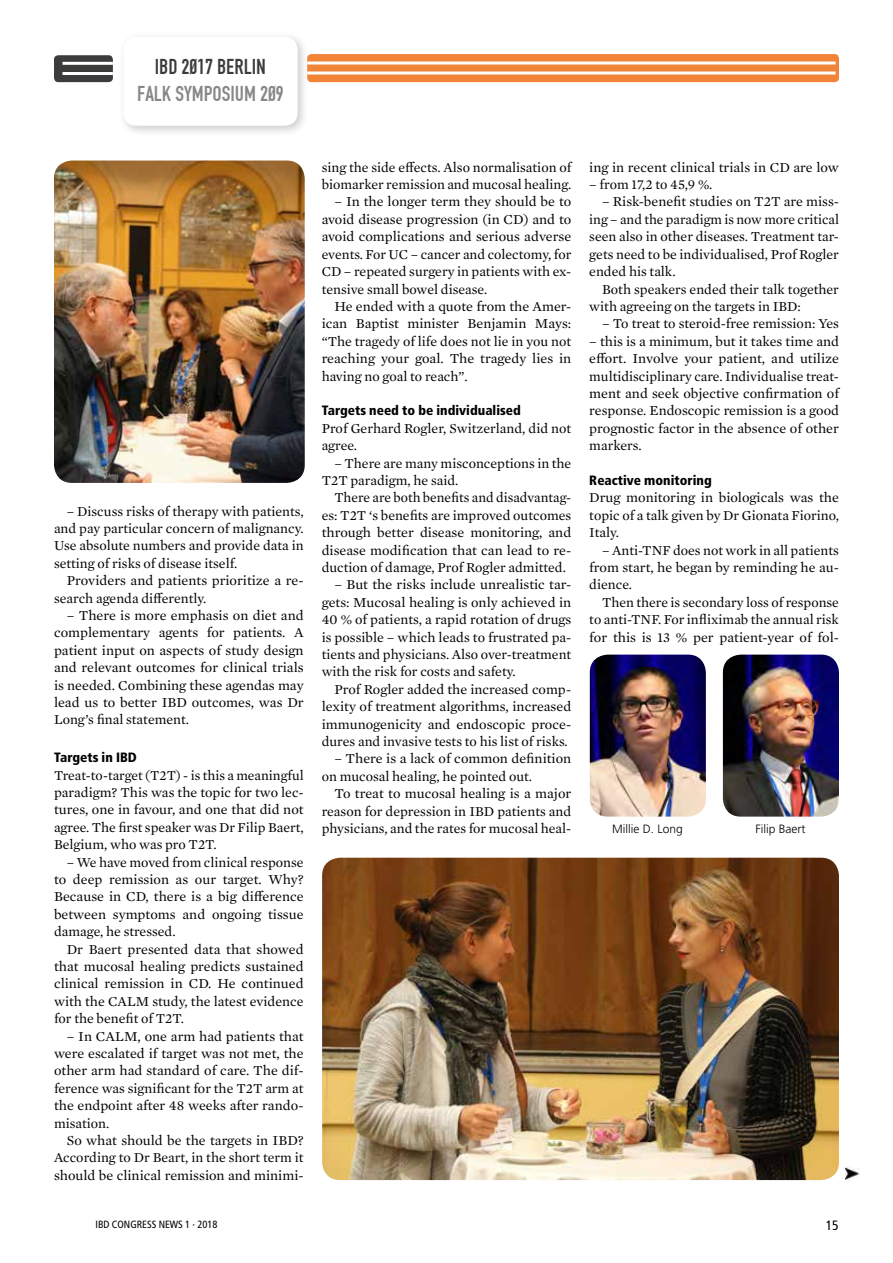
<style>
.page{position:relative;width:893px;height:1263px;background:#fff}
.page>*{position:absolute;margin:0;border:0;box-sizing:border-box;transform-origin:0 0}
.t1{font:22.5px "DIN 1451 Engschrift Regular";color:#878787}
.t2{font:22.5px "DIN 1451 Engschrift Regular";color:#3c3c3b}
.t3{font:13.95px/17.4px "Mercury Text G1";color:#000;text-align:justify}
.t4{font:900 condensed 13.5px "Frutiger";color:#000}
.t5{font:condensed 13.5px "Frutiger";color:#000}
.t6{font:300 12px "Frutiger";color:#000}
.t7{font:condensed 10.5px "Frutiger";color:#000}
</style>
<div class="page">
<img style="left:322px;top:858px;width:517px;height:322px">
<img style="left:54px;top:161px;width:251px;height:322px">
<img style="left:590px;top:655px;width:116px;height:162px">
<img style="left:723px;top:655px;width:116px;height:162px">
<div style="left:54px;top:55px;width:59px;height:27px;background:#3c3c3b;border-radius:4px"></div>
<hr style="left:63px;top:62px;width:50px;height:3px;background:#fff">
<hr style="left:63px;top:72px;width:50px;height:3px;background:#fff">
<div style="left:307px;top:54px;width:532px;height:28px;background:#f18437;border-radius:4px"></div>
<hr style="left:307px;top:62px;width:529px;height:3px;background:#fff">
<hr style="left:307px;top:72px;width:529px;height:3px;background:#fff">
<div style="left:118px;top:32px;width:191px;height:105px;background:#000;opacity:.2"></div>
<div style="left:123px;top:37px;width:175px;height:89px;background:#fff;border-radius:13px"></div>
<img style="left:846px;top:1167px;width:14px;height:14px">
<h1 class="t2" style="left:155px;top:53px;width:113px">IBD 2017 BERLIN</h1>
<h1 class="t1" style="left:137px;top:80px;width:148px">FALK SYMPOSIUM 209</h1>
<p class="t3" style="left:54px;top:501px;width:251px;text-indent:13px">– Discuss risks of therapy with patients, and pay particular concern of malignancy.<br>Use absolute numbers and provide data in setting of risks of disease itself.</p>
<p class="t3" style="left:54px;top:571px;width:251px;text-indent:13px">Providers and patients prioritize a re&shy;search agenda differently.</p>
<p class="t3" style="left:54px;top:606px;width:251px;text-indent:13px">– There is more emphasis on diet and complementary agents for patients. A patient input on aspects of study design and relevant outcomes for clinical trials is needed. Combining these agendas may lead us to better IBD outcomes, was Dr Long’s final statement.</p>
<p class="t4" style="left:54px;top:749px;width:84px">Targets in IBD</p>
<p class="t3" style="left:54px;top:765px;width:251px">Treat-to-target (T2T) - is this a meaningful paradigm? This was the topic for two lec&shy;tures, one in favour, and one that did not agree. The first speaker was Dr Filip Baert, Belgium, who was pro T2T.</p>
<p class="t3" style="left:54px;top:852px;width:251px;text-indent:13px">– We have moved from clinical response to deep remission as our target. Why?<br>Because in CD, there is a big difference between symptoms and ongoing tissue damage, he stressed.</p>
<p class="t3" style="left:54px;top:939px;width:251px;text-indent:13px">Dr Baert presented data that showed that mucosal healing predicts sustained clinical remission in CD. He continued with the CALM study, the latest evidence for the benefit of T2T.</p>
<p class="t3" style="left:54px;top:1026px;width:251px;text-indent:13px">– In CALM, one arm had patients that were escalated if target was not met, the other arm had standard of care. The dif&shy;ference was significant for the T2T arm at the endpoint after 48 weeks after rando&shy;misation.</p>
<p class="t3" style="left:54px;top:1131px;width:251px;text-indent:13px">So what should be the targets in IBD?<br>According to Dr Beart, in the short term it should be clinical remission and minimi-</p>
<p class="t3" style="left:322px;top:158px;width:251px">sing the side effects. Also normalisation of biomarker remission and mucosal healing.</p>
<p class="t3" style="left:322px;top:192px;width:251px;text-indent:13px">– In the longer term they should be to avoid disease progression (in CD) and to avoid complications and serious adverse events. For UC – cancer and colectomy, for CD – repeated surgery in patients with ex&shy;tensive small bowel disease.</p>
<p class="t3" style="left:322px;top:297px;width:251px;text-indent:13px">He ended with a quote from the Amer&shy;ican Baptist minister Benjamin Mays: “The tragedy of life does not lie in you not reaching your goal. The tragedy lies in having no goal to reach”.</p>
<p class="t4" style="left:322px;top:402px;width:201px">Targets need to be individualised</p>
<p class="t3" style="left:322px;top:419px;width:251px">Prof Gerhard Rogler, Switzerland, did not agree.</p>
<p class="t3" style="left:322px;top:453px;width:251px;text-indent:13px">– There are many misconceptions in the<br>T2T paradigm, he said.</p>
<p class="t3" style="left:322px;top:488px;width:251px;text-indent:13px">There are both benefits and disadvantag&shy;es: T2T ‘s benefits are improved outcomes through better disease monitoring, and disease modification that can lead to re&shy;duction of damage, Prof Rogler admitted.</p>
<p class="t3" style="left:322px;top:575px;width:251px;text-indent:13px">– But the risks include unrealistic tar&shy;gets: Mucosal healing is only achieved in 40 % of patients, a rapid rotation of drugs is possible – which leads to frustrated pa&shy;tients and physicians. Also over-treatment with the risk for costs and safety.</p>
<p class="t3" style="left:322px;top:680px;width:251px;text-indent:13px">Prof Rogler added the increased comp&shy;lexity of treatment algorithms, increased immunogenicity and endoscopic proce&shy;dures and invasive tests to his list of risks.</p>
<p class="t3" style="left:322px;top:749px;width:251px;text-indent:13px">– There is a lack of common definition on mucosal healing, he pointed out.</p>
<p class="t3" style="left:322px;top:784px;width:251px;text-indent:13px">To treat to mucosal healing is a major reason for depression in IBD patients and physicians, and the rates for mucosal heal-</p>
<p class="t3" style="left:589px;top:158px;width:251px">ing in recent clinical trials in CD are low</p>
<p class="t3" style="left:589px;top:175px;width:125px">– from 17,2 to 45,9 %.</p>
<p class="t3" style="left:589px;top:192px;width:251px;text-indent:13px">– Risk-benefit studies on T2T are miss&shy;ing – and the paradigm is now more critical seen also in other diseases. Treatment tar&shy;gets need to be individualised, Prof Rogler ended his talk.</p>
<p class="t3" style="left:589px;top:279px;width:251px;text-indent:13px">Both speakers ended their talk together with agreeing on the targets in IBD:</p>
<p class="t3" style="left:602px;top:314px;width:238px">– To treat to steroid-free remission: Yes</p>
<p class="t3" style="left:589px;top:332px;width:251px">– this is a minimum, but it takes time and effort. Involve your patient, and utilize multidisciplinary care. Individualise treat&shy;ment and seek objective confirmation of response. Endoscopic remission is a good prognostic factor in the absence of other markers.</p>
<p class="t4" style="left:589px;top:472px;width:124px">Reactive monitoring</p>
<p class="t3" style="left:589px;top:488px;width:251px">Drug monitoring in biologicals was the topic of a talk given by Dr Gionata Fiorino, Italy.</p>
<p class="t3" style="left:589px;top:540px;width:251px;text-indent:13px">– Anti-TNF does not work in all patients from start, he began by reminding he au&shy;dience.</p>
<p class="t3" style="left:589px;top:593px;width:251px;text-indent:13px">Then there is secondary loss of response to anti-TNF. For infliximab the annual risk for this is 13 % per patient-year of fol-</p>
<p class="t6" style="left:612px;top:822px;width:72px">Millie D. Long</p>
<p class="t6" style="left:756px;top:822px;width:51px">Filip Baert</p>
<p class="t7" style="left:96px;top:1218px;width:123px">IBD CONGRESS NEWS 1 · 2018</p>
<p class="t5" style="left:826px;top:1217px;width:14px">15</p>
</div>
